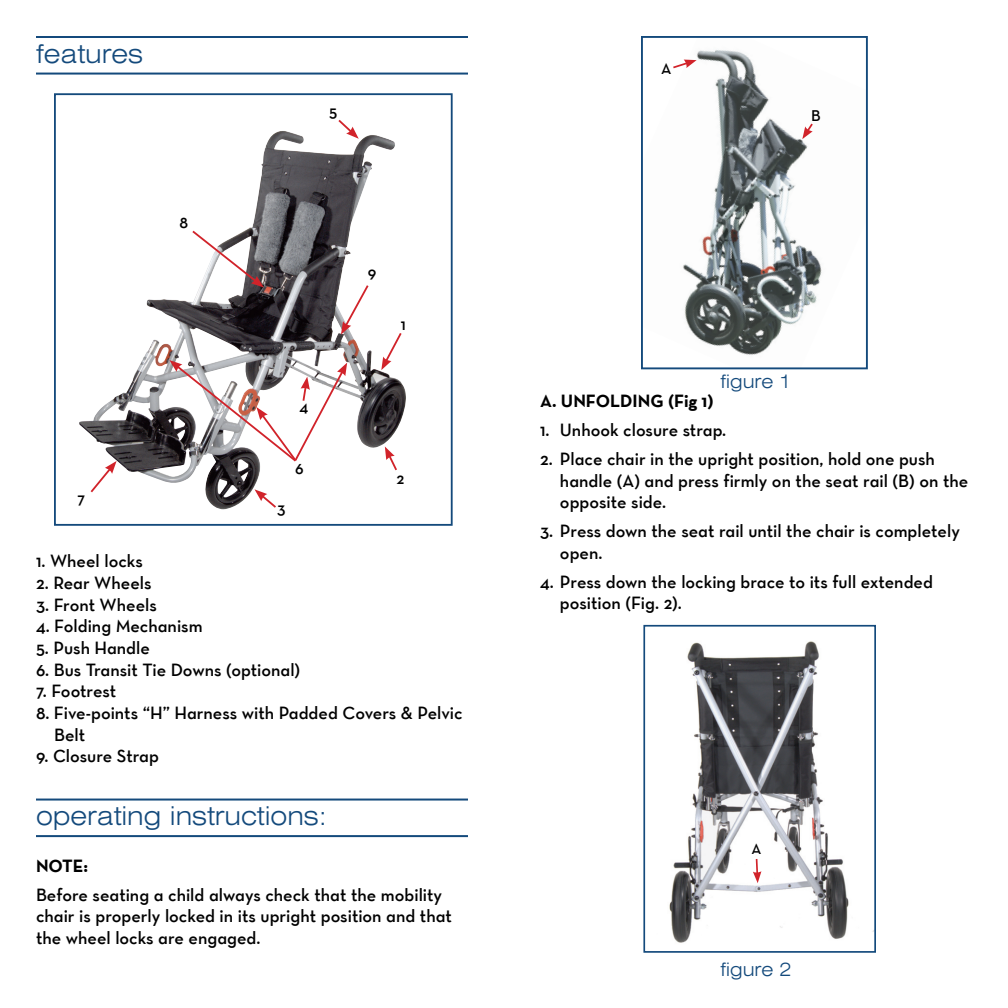
<style>
.page{position:relative;width:1008px;height:1008px;background:#fff}
.page>*{position:absolute;margin:0;border:0;box-sizing:border-box;transform-origin:0 0}
.t1{font:300 expanded 26px "Swiss 721 BT";color:#144a7c}
.t2{font:300 expanded 18.6px "Swiss 721 BT";color:#144a7c}
.t3{font:18px/21.6px "Neutraface Text TT Demi Alt";color:#000}
.t4{font:700 18px "Neutraface Text TT";color:#000}
.t5{font:16.6px "Neutraface Text TT Demi Alt";color:#000}
.t6{font:15.8px "Neutraface Text TT Demi Alt";color:#000}
.t7{font:15.2px "Neutraface Text TT Demi Alt";color:#000}
</style>
<div class="page">
<hr style="left:36px;top:36px;width:432px;height:2px;background:#144a7c">
<hr style="left:36px;top:73px;width:432px;height:2px;background:#144a7c">
<hr style="left:36px;top:799px;width:432px;height:2px;background:#144a7c">
<hr style="left:36px;top:835px;width:432px;height:2px;background:#144a7c">
<img style="left:79px;top:131px;width:327px;height:378px">
<div style="left:54px;top:93px;width:399px;height:433px;border:2px solid #144a7c"></div>
<svg style="left:89px;top:461px;width:28px;height:33px"></svg>
<svg style="left:169px;top:360px;width:178px;height:103px"></svg>
<svg style="left:255px;top:489px;width:23px;height:20px"></svg>
<svg style="left:385px;top:447px;width:14px;height:25px"></svg>
<svg style="left:381px;top:331px;width:22px;height:39px"></svg>
<svg style="left:341px;top:283px;width:29px;height:52px"></svg>
<svg style="left:190px;top:229px;width:74px;height:59px"></svg>
<svg style="left:336px;top:119px;width:23px;height:20px"></svg>
<img style="left:669px;top:641px;width:204px;height:302px">
<div style="left:643px;top:625px;width:233px;height:328px;border:2px solid #144a7c"></div>
<svg style="left:753px;top:857px;width:8px;height:26px"></svg>
<img style="left:683px;top:50px;width:139px;height:305px">
<div style="left:641px;top:36px;width:227px;height:333px;border:2px solid #144a7c"></div>
<svg style="left:673px;top:60px;width:24px;height:10px"></svg>
<svg style="left:802px;top:122px;width:12px;height:17px"></svg>
<h1 class="t1" style="left:36px;top:38px;width:108px">features</h1>
<p class="t5" style="left:179px;top:215px;width:10px">8</p>
<p class="t5" style="left:77px;top:491px;width:9px">7</p>
<p class="t5" style="left:329px;top:104px;width:10px">5</p>
<p class="t5" style="left:300px;top:399px;width:10px">4</p>
<p class="t5" style="left:295px;top:461px;width:10px">6</p>
<p class="t5" style="left:277px;top:501px;width:10px">3</p>
<p class="t5" style="left:368px;top:265px;width:10px">9</p>
<p class="t5" style="left:401px;top:317px;width:7px">1</p>
<p class="t5" style="left:396px;top:471px;width:9px">2</p>
<p class="t3" style="left:36px;top:551px;width:108px">1. Wheel locks</p>
<p class="t3" style="left:36px;top:573px;width:117px">2. Rear Wheels</p>
<p class="t3" style="left:36px;top:595px;width:122px">3. Front Wheels</p>
<p class="t3" style="left:36px;top:616px;width:168px">4. Folding Mechanism</p>
<p class="t3" style="left:36px;top:638px;width:115px">5. Push Handle</p>
<p class="t3" style="left:36px;top:660px;width:266px">6. Bus Transit Tie Downs (optional)</p>
<p class="t3" style="left:36px;top:681px;width:82px">7. Footrest</p>
<p class="t3" style="left:54px;top:703px;width:410px;text-indent:-18px">8. Five-points “H” Harness with Padded Covers &amp; Pelvic<br>Belt</p>
<p class="t3" style="left:36px;top:746px;width:125px">9. Closure Strap</p>
<h1 class="t1" style="left:36px;top:801px;width:292px">operating instructions:</h1>
<p class="t4" style="left:36px;top:858px;width:54px">NOTE:</p>
<p class="t3" style="left:36px;top:885px;width:418px">Before seating a child always check that the mobility chair is properly locked in its upright position and that the wheel locks are engaged.</p>
<p class="t6" style="left:661px;top:62px;width:12px">A</p>
<p class="t6" style="left:811px;top:109px;width:11px">B</p>
<p class="t2" style="left:720px;top:371px;width:73px">figure 1</p>
<p class="t4" style="left:540px;top:393px;width:175px">A. UNFOLDING (Fig 1)</p>
<p class="t3" style="left:540px;top:420px;width:188px">1. Unhook closure strap.</p>
<p class="t3" style="left:560px;top:449px;width:410px;text-indent:-20px">2. Place chair in the upright position, hold one push handle (A) and press firmly on the seat rail (B) on the opposite side.</p>
<p class="t3" style="left:560px;top:521px;width:401px;text-indent:-20px">3. Press down the seat rail until the chair is completely open.</p>
<p class="t3" style="left:560px;top:572px;width:374px;text-indent:-20px">4. Press down the locking brace to its full extended position (Fig. 2).</p>
<p class="t7" style="left:751px;top:843px;width:11px">A</p>
<p class="t2" style="left:720px;top:959px;width:73px">figure 2</p>
</div>
